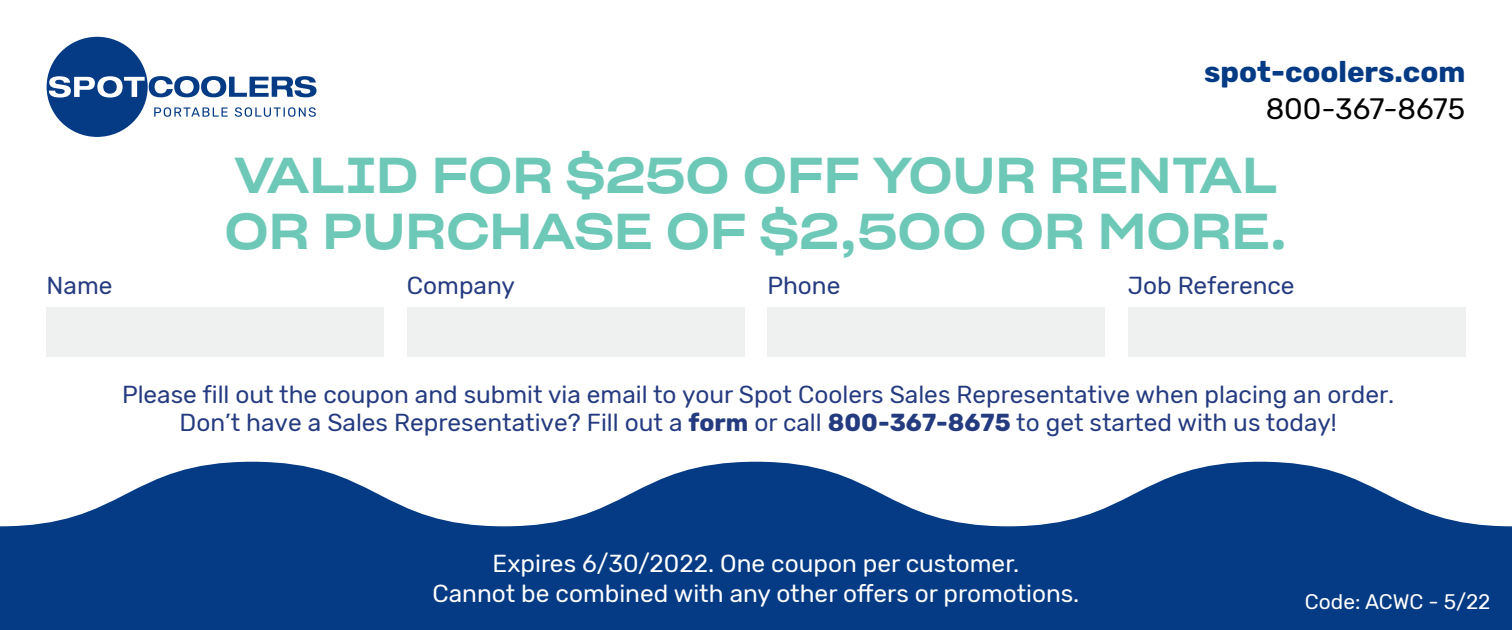
<style>
.page{position:relative;width:1512px;height:630px;background:#fff}
.page>*{position:absolute;margin:0;border:0;box-sizing:border-box;transform-origin:0 0}
.t1{font:49.35px/56px "Sharp Grotesk Medium 24";color:#6ec8b8}
.t2{font:700 29.4px "Rubik";color:#053b84}
.t3{font:29.4px "Rubik";color:#000}
.t4{font:24.5px/28px "Rubik";color:#253b80;text-align:center}
.t5{font:24.5px "Rubik";color:#fff}
.t6{font:21px "Rubik";color:#fff}
.s1{font-weight:700}
</style>
<div class="page">
<svg style="left:0;top:462px;width:1512px;height:168px;fill:#053b84"></svg>
<div style="left:47px;top:37px;width:101px;height:100px;background:#053b84;border-radius:50%"></div>
<svg style="left:49px;top:76px;width:268px;height:22px"></svg>
<svg style="left:154px;top:107px;width:74px;height:10px"></svg>
<svg style="left:235px;top:107px;width:81px;height:10px"></svg>
<div style="left:47px;top:307px;width:337px;height:49px;background:#eff0f0"></div>
<div style="left:407px;top:307px;width:338px;height:49px;background:#eff0f0"></div>
<div style="left:767px;top:307px;width:338px;height:49px;background:#eff0f0"></div>
<div style="left:1128px;top:307px;width:337px;height:49px;background:#eff0f0"></div>
<p class="t2" style="left:1204px;top:55px;width:263px">spot-coolers.com</p>
<p class="t3" style="left:1266px;top:92px;width:201px">800-367-8675</p>
<h1 class="t1" style="left:225px;top:145px;width:1064px">VALID FOR $250 OFF YOUR RENTAL<br>OR PURCHASE OF $2,500 OR MORE.</h1>
<p class="t4" style="left:47px;top:273px;width:67px">Name</p>
<p class="t4" style="left:407px;top:273px;width:109px">Company</p>
<p class="t4" style="left:767px;top:273px;width:75px">Phone</p>
<p class="t4" style="left:1128px;top:273px;width:168px">Job Reference</p>
<p class="t4" style="left:122px;top:381px;width:1274px">Please fill out the coupon and submit via email to your Spot Coolers Sales Representative when placing an order.<br>Don’t have a Sales Representative? Fill out a <span class="s1">form</span> or call <span class="s1">800-367-8675</span> to get started with us today!</p>
<p class="t5" style="left:493px;top:550px;width:528px">Expires 6/30/2022. One coupon per customer.</p>
<p class="t5" style="left:433px;top:580px;width:648px">Cannot be combined with any other offers or promotions.</p>
<p class="t6" style="left:1305px;top:590px;width:187px">Code: ACWC - 5/22</p>
</div>
